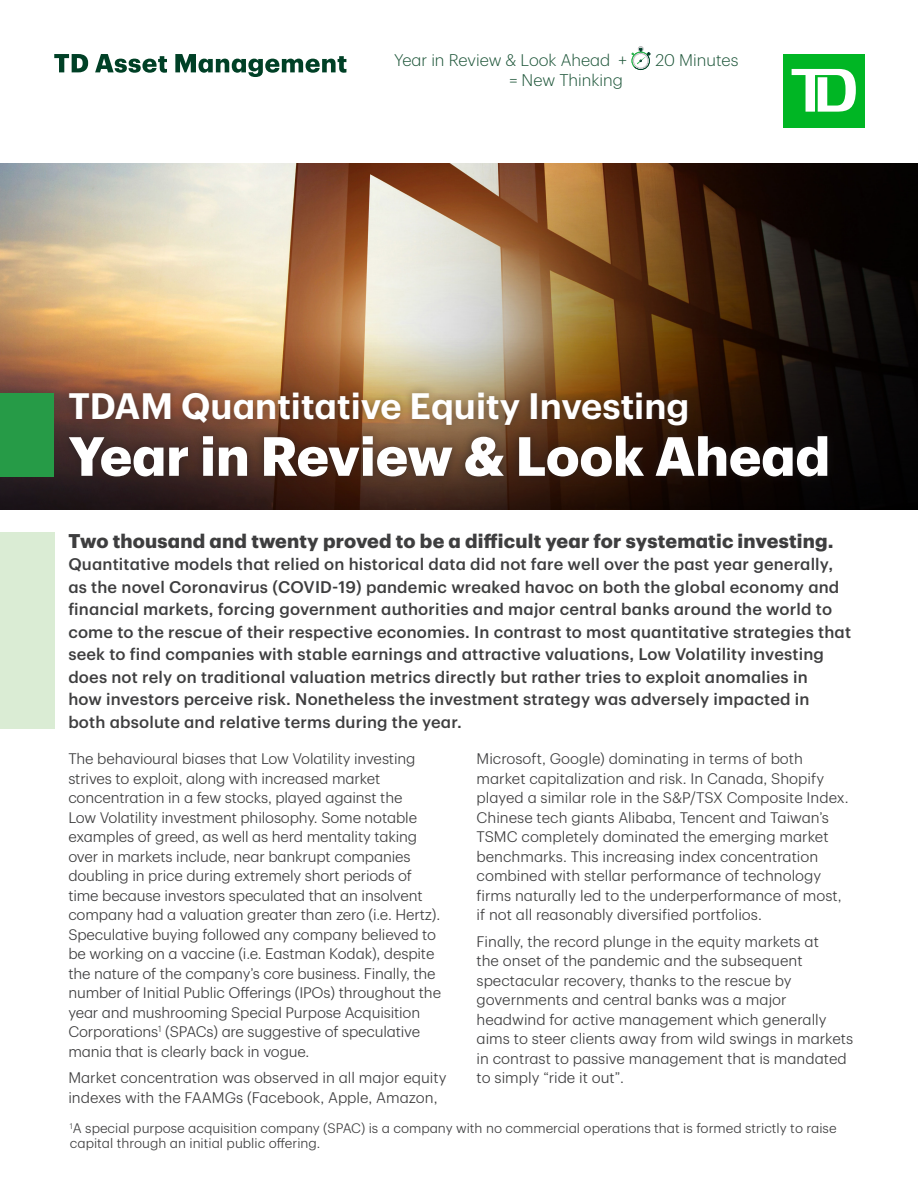
<style>
.page{position:relative;width:918px;height:1188px;background:#fff}
.page>*{position:absolute;margin:0;border:0;box-sizing:border-box;transform-origin:0 0}
.Cover-_Header1-Bold{font:700 54px "TD Graphik";color:#fff}
.Cover-NT-Header_2-Se{font:600 36px "TD Graphik";color:#fff}
.Body_copy-_level_2-1{font:700 19.5px "TD Graphik";letter-spacing:.01em;color:#3e3e3f}
.Body_copy-_level_2-1-2{font:500 16.5px/22.5px "TD Graphik";letter-spacing:.01em;color:#3e3e3f}
.Equation_-_Dark_Gree{font:300 16.5px "TD Graphik";color:#1a5336}
.Body_copy_1-SemiLg-1{font:300 15px/19.5px "TD Graphik";letter-spacing:-.01em;color:#3e3e3f}
.footnotes_9pt___12pt{font:300 13.5px/15px "TD Graphik";color:#3e3e3f}
</style>
<div class="page">
<svg style="left:54px;top:54px;width:292px;height:23px"></svg>
<div style="left:783px;top:54px;width:82px;height:73px;background:#00b624"></div>
<svg style="left:792px;top:69px;width:64px;height:43px"></svg>
<svg style="left:631px;top:46px;width:19px;height:24px"></svg>
<img style="left:0;top:163px;width:918px;height:174px">
<svg style="left:0;top:337px;width:918px;height:173px;background:#584029"></svg>
<div style="left:60px;top:426px;width:777px;height:60px;background:#231f20;opacity:.6"></div>
<div style="left:60px;top:383px;width:637px;height:52px;background:#231f20;opacity:.46"></div>
<div style="left:0;top:532px;width:54px;height:196px;background:#daecd4"></div>
<div style="left:0;top:394px;width:54px;height:83px;background:#269b47"></div>
<p class="Equation_-_Dark_Gree" style="left:394px;top:48px;width:234px">Year in Review &amp; Look Ahead +</p>
<p class="Equation_-_Dark_Gree" style="left:655px;top:48px;width:84px">20 Minutes</p>
<p class="Equation_-_Dark_Gree" style="left:510px;top:68px;width:115px">= New Thinking</p>
<h1 class="Cover-NT-Header_2-Se" style="left:68px;top:379px;width:623px">TDAM Quantitative Equity Investing</h1>
<h1 class="Cover-_Header1-Bold" style="left:68px;top:414px;width:763px">Year in Review &amp; Look Ahead</h1>
<p class="Body_copy-_level_2-1" style="left:68px;top:525px;width:767px">Two thousand and twenty proved to be a difficult year for systematic investing.</p>
<p class="Body_copy-_level_2-1-2" style="left:68px;top:552px;width:784px">Quantitative models that relied on historical data did not fare well over the past year generally, as the novel Coronavirus (COVID-19) pandemic wreaked havoc on both the global economy and financial markets, forcing government authorities and major central banks around the world to come to the rescue of their respective economies. In contrast to most quantitative strategies that seek to find companies with stable earnings and attractive valuations, Low Volatility investing does not rely on traditional valuation metrics directly but rather tries to exploit anomalies in<br>how investors perceive risk. Nonetheless the investment strategy was adversely impacted in<br>both absolute and relative terms during the year.</p>
<p class="Body_copy_1-SemiLg-1" style="left:68px;top:748px;width:374px">The behavioural biases that Low Volatility investing strives to exploit, along with increased market concentration in a few stocks, played against the<br>Low Volatility investment philosophy. Some notable examples of greed, as well as herd mentality taking over in markets include, near bankrupt companies doubling in price during extremely short periods of time because investors speculated that an insolvent company had a valuation greater than zero (i.e. Hertz).<br>Speculative buying followed any company believed to be working on a vaccine (i.e. Eastman Kodak), despite the nature of the company’s core business. Finally, the number of Initial Public Offerings (IPOs) throughout the year and mushrooming Special Purpose Acquisition Corporations<sup>1</sup> (SPACs) are suggestive of speculative mania that is clearly back in vogue.</p>
<p class="Body_copy_1-SemiLg-1" style="left:68px;top:1067px;width:380px">Market concentration was observed in all major equity indexes with the FAAMGs (Facebook, Apple, Amazon,</p>
<p class="Body_copy_1-SemiLg-1" style="left:477px;top:748px;width:373px">Microsoft, Google) dominating in terms of both market capitalization and risk. In Canada, Shopify played a similar role in the S&amp;P/TSX Composite Index.<br>Chinese tech giants Alibaba, Tencent and Taiwan’s TSMC completely dominated the emerging market benchmarks. This increasing index concentration combined with stellar performance of technology firms naturally led to the underperformance of most, if not all reasonably diversified portfolios.</p>
<p class="Body_copy_1-SemiLg-1" style="left:477px;top:930px;width:378px">Finally, the record plunge in the equity markets at<br>the onset of the pandemic and the subsequent spectacular recovery, thanks to the rescue by governments and central banks was a major headwind for active management which generally aims to steer clients away from wild swings in markets in contrast to passive management that is mandated to simply “ride it out”.</p>
<p class="footnotes_9pt___12pt" style="left:70px;top:1120px;width:768px"><sup>1</sup>A special purpose acquisition company (SPAC) is a company with no commercial operations that is formed strictly to raise capital through an initial public offering.</p>
</div>
